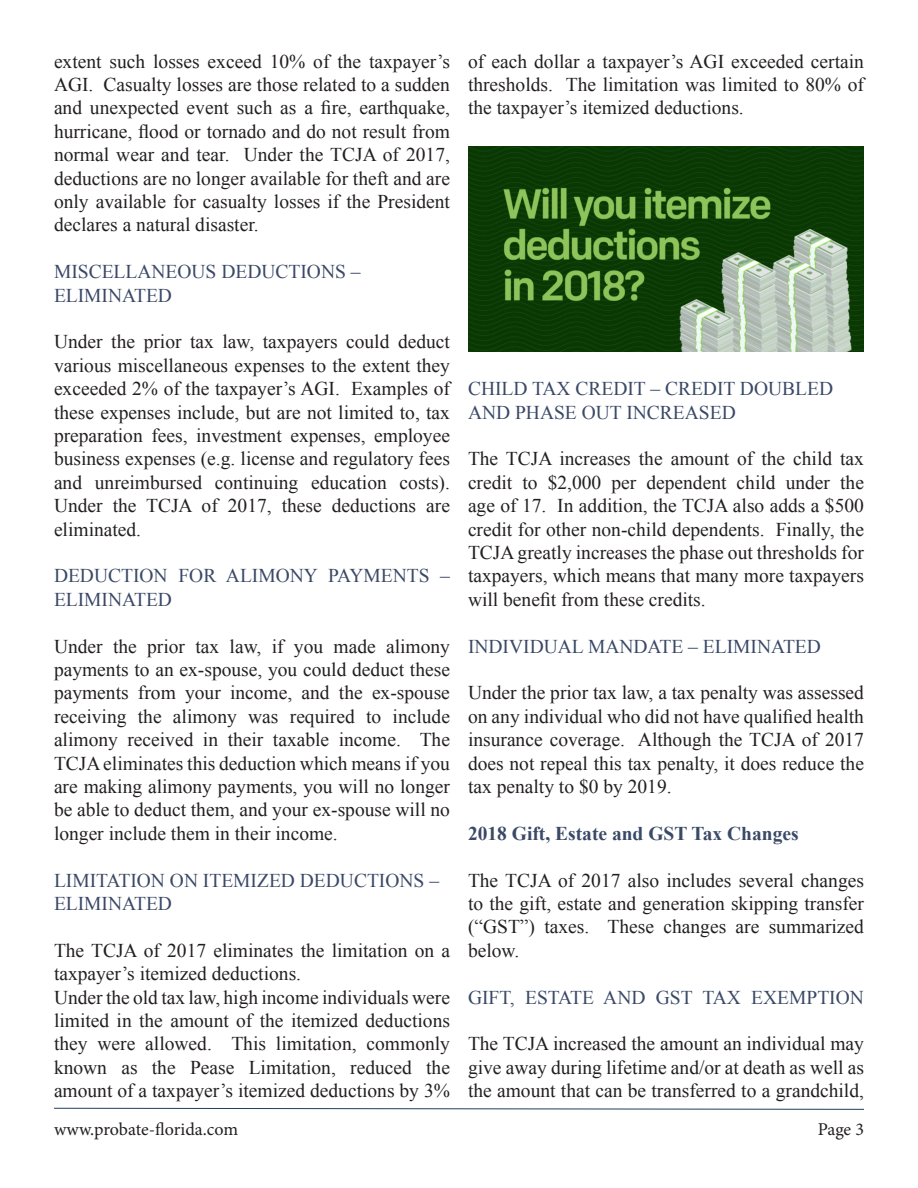
<style>
.page{position:relative;width:918px;height:1188px;background:#fff}
.page>*{position:absolute;margin:0;border:0;box-sizing:border-box;transform-origin:0 0}
.t1{font:19.5px/23.4px "Times New Roman";color:#231f20;text-align:justify}
.t2{font:19.5px/23.4px "Times New Roman";color:#3a4966}
.t3{font:700 19.5px "Times New Roman";color:#3a4966}
.t4{font:18px "Minion Pro";letter-spacing:-.005em;color:#231f20}
</style>
<div class="page">
<svg style="left:54px;top:1108px;width:810px;height:2px"></svg>
<img style="left:468px;top:146px;width:396px;height:205px">
<p class="t1" style="left:54px;top:49px;width:398px">extent such losses exceed 10% of the taxpayer’s AGI. Casualty losses are those related to a sudden and unexpected event such as a fire, earthquake, hurricane, flood or tornado and do not result from normal wear and tear. Under the TCJA of 2017, deductions are no longer available for theft and are only available for casualty losses if the President declares a natural disaster.</p>
<p class="t2" style="left:54px;top:260px;width:308px">MISCELLANEOUS DEDUCTIONS –<br>ELIMINATED</p>
<p class="t1" style="left:54px;top:330px;width:398px">Under the prior tax law, taxpayers could deduct various miscellaneous expenses to the extent they exceeded 2% of the taxpayer’s AGI. Examples of these expenses include, but are not limited to, tax preparation fees, investment expenses, employee business expenses (e.g. license and regulatory fees and unreimbursed continuing education costs).<br>Under the TCJA of 2017, these deductions are eliminated.</p>
<p class="t2" style="left:54px;top:564px;width:398px">DEDUCTION FOR ALIMONY PAYMENTS –<br>ELIMINATED</p>
<p class="t1" style="left:54px;top:634px;width:398px">Under the prior tax law, if you made alimony payments to an ex-spouse, you could deduct these payments from your income, and the ex-spouse receiving the alimony was required to include alimony received in their taxable income. The TCJA eliminates this deduction which means if you are making alimony payments, you will no longer be able to deduct them, and your ex-spouse will no longer include them in their income.</p>
<p class="t2" style="left:54px;top:868px;width:387px">LIMITATION ON ITEMIZED DEDUCTIONS –<br>ELIMINATED</p>
<p class="t1" style="left:54px;top:938px;width:398px">The TCJA of 2017 eliminates the limitation on a taxpayer’s itemized deductions.</p>
<p class="t1" style="left:54px;top:985px;width:398px">Under the old tax law, high income individuals were limited in the amount of the itemized deductions they were allowed. This limitation, commonly known as the Pease Limitation, reduced the amount of a taxpayer’s itemized deductions by 3%</p>
<p class="t1" style="left:468px;top:49px;width:398px">of each dollar a taxpayer’s AGI exceeded certain thresholds. The limitation was limited to 80% of the taxpayer’s itemized deductions.</p>
<p class="t2" style="left:468px;top:377px;width:367px">CHILD TAX CREDIT – CREDIT DOUBLED<br>AND PHASE OUT INCREASED</p>
<p class="t1" style="left:468px;top:447px;width:398px">The TCJA increases the amount of the child tax credit to $2,000 per dependent child under the age of 17. In addition, the TCJA also adds a $500 credit for other non-child dependents. Finally, the TCJA greatly increases the phase out thresholds for taxpayers, which means that many more taxpayers will benefit from these credits.</p>
<p class="t2" style="left:468px;top:634px;width:354px">INDIVIDUAL MANDATE – ELIMINATED</p>
<p class="t1" style="left:468px;top:681px;width:398px">Under the prior tax law, a tax penalty was assessed on any individual who did not have qualified health insurance coverage. Although the TCJA of 2017 does not repeal this tax penalty, it does reduce the tax penalty to $0 by 2019.</p>
<p class="t3" style="left:468px;top:820px;width:332px">2018 Gift, Estate and GST Tax Changes</p>
<p class="t1" style="left:468px;top:868px;width:398px">The TCJA of 2017 also includes several changes to the gift, estate and generation skipping transfer (“GST”) taxes. These changes are summarized below.</p>
<p class="t2" style="left:468px;top:985px;width:397px">GIFT, ESTATE AND GST TAX EXEMPTION</p>
<p class="t1" style="left:468px;top:1032px;width:398px">The TCJA increased the amount an individual may give away during lifetime and/or at death as well as the amount that can be transferred to a grandchild,</p>
<p class="t4" style="left:54px;top:1117px;width:186px">www.probate-florida.com</p>
<p class="t4" style="left:818px;top:1117px;width:48px">Page 3</p>
</div>
